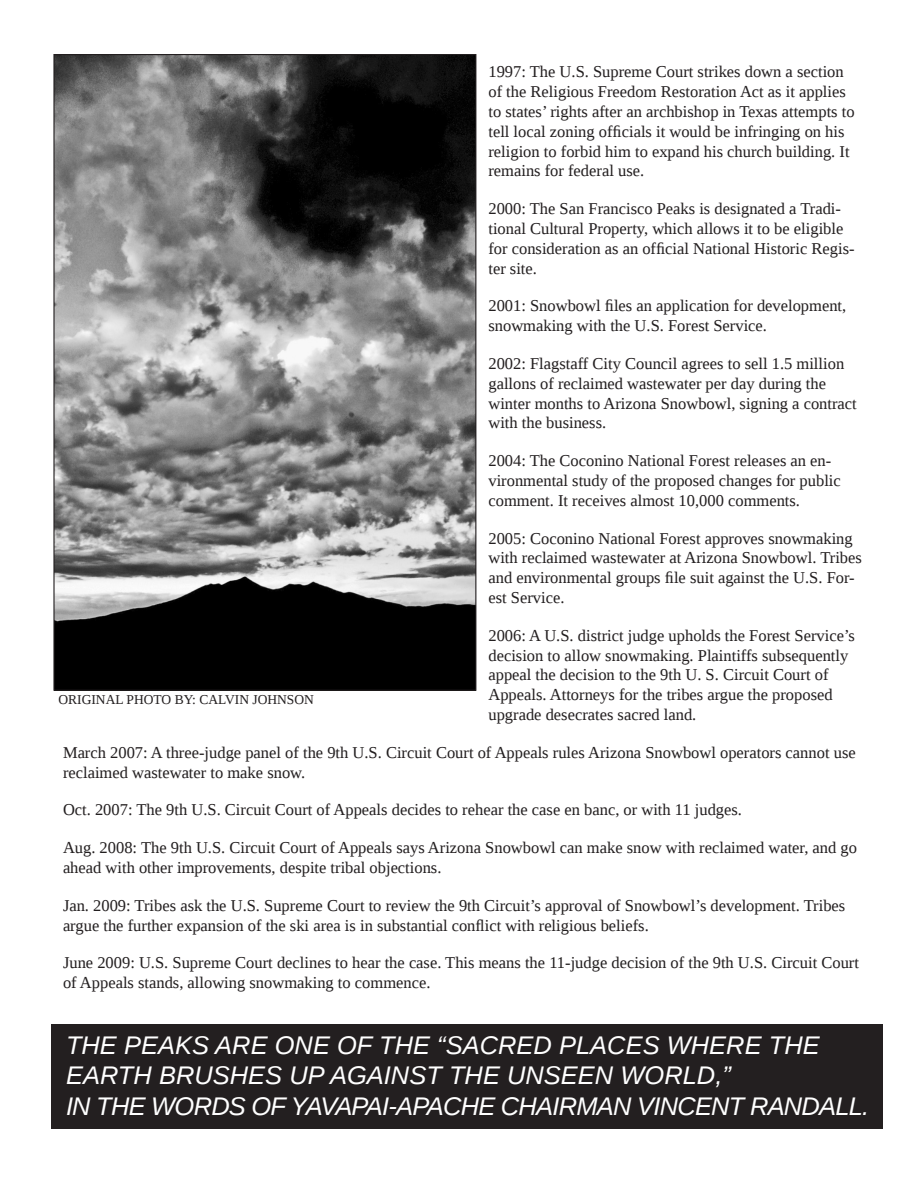
<style>
.page{position:relative;width:918px;height:1188px;background:#fff}
.page>*{position:absolute;margin:0;border:0;box-sizing:border-box;transform-origin:0 0}
.t1{font:italic 25.5px/30.6px "Liberation Sans";color:#fff}
.t2{font:16.5px/19.8px "Liberation Serif";color:#231f20}
.t3{font:13.5px "Liberation Serif";color:#231f20}
</style>
<div class="page">
<div style="left:51px;top:1024px;width:832px;height:106px;background:#231f20"></div>
<img style="left:55px;top:56px;width:419px;height:633px">
<p class="t2" style="left:488px;top:62px;width:368px">1997: The U.S. Supreme Court strikes down a section of the Religious Freedom Restoration Act as it applies to states’ rights after an archbishop in Texas attempts to tell local zoning officials it would be infringing on his religion to forbid him to expand his church building. It remains for federal use.</p>
<p class="t2" style="left:488px;top:199px;width:368px">2000: The San Francisco Peaks is designated a Tradi&shy;tional Cultural Property, which allows it to be eligible for consideration as an official National Historic Regis&shy;ter site.</p>
<p class="t2" style="left:488px;top:296px;width:359px">2001: Snowbowl files an application for development, snowmaking with the U.S. Forest Service.</p>
<p class="t2" style="left:488px;top:354px;width:370px">2002: Flagstaff City Council agrees to sell 1.5 million gallons of reclaimed wastewater per day during the winter months to Arizona Snowbowl, signing a contract with the business.</p>
<p class="t2" style="left:488px;top:451px;width:354px">2004: The Coconino National Forest releases an en&shy;vironmental study of the proposed changes for public comment. It receives almost 10,000 comments.</p>
<p class="t2" style="left:488px;top:528px;width:375px">2005: Coconino National Forest approves snowmaking with reclaimed wastewater at Arizona Snowbowl. Tribes and environmental groups file suit against the U.S. For&shy;est Service.</p>
<p class="t2" style="left:488px;top:625px;width:368px">2006: A U.S. district judge upholds the Forest Service’s decision to allow snowmaking. Plaintiffs subsequently appeal the decision to the 9th U. S. Circuit Court of Appeals. Attorneys for the tribes argue the proposed upgrade desecrates sacred land.</p>
<p class="t2" style="left:63px;top:742px;width:794px">March 2007: A three-judge panel of the 9th U.S. Circuit Court of Appeals rules Arizona Snowbowl operators cannot use reclaimed wastewater to make snow.</p>
<p class="t2" style="left:63px;top:800px;width:681px">Oct. 2007: The 9th U.S. Circuit Court of Appeals decides to rehear the case en banc, or with 11 judges.</p>
<p class="t2" style="left:63px;top:838px;width:796px">Aug. 2008: The 9th U.S. Circuit Court of Appeals says Arizona Snowbowl can make snow with reclaimed water, and go ahead with other improvements, despite tribal objections.</p>
<p class="t2" style="left:63px;top:895px;width:784px">Jan. 2009: Tribes ask the U.S. Supreme Court to review the 9th Circuit’s approval of Snowbowl’s development. Tribes argue the further expansion of the ski area is in substantial conflict with religious beliefs.</p>
<p class="t2" style="left:63px;top:953px;width:798px">June 2009: U.S. Supreme Court declines to hear the case. This means the 11-judge decision of the 9th U.S. Circuit Court of Appeals stands, allowing snowmaking to commence.</p>
<p class="t3" style="left:58px;top:691px;width:257px">ORIGINAL PHOTO BY: CALVIN JOHNSON</p>
<p class="t1" style="left:66px;top:1029px;width:805px">THE PEAKS ARE ONE OF THE “SACRED PLACES WHERE THE<br>EARTH BRUSHES UP AGAINST THE UNSEEN WORLD,”<br>IN THE WORDS OF YAVAPAI-APACHE CHAIRMAN VINCENT RANDALL.</p>
</div>
